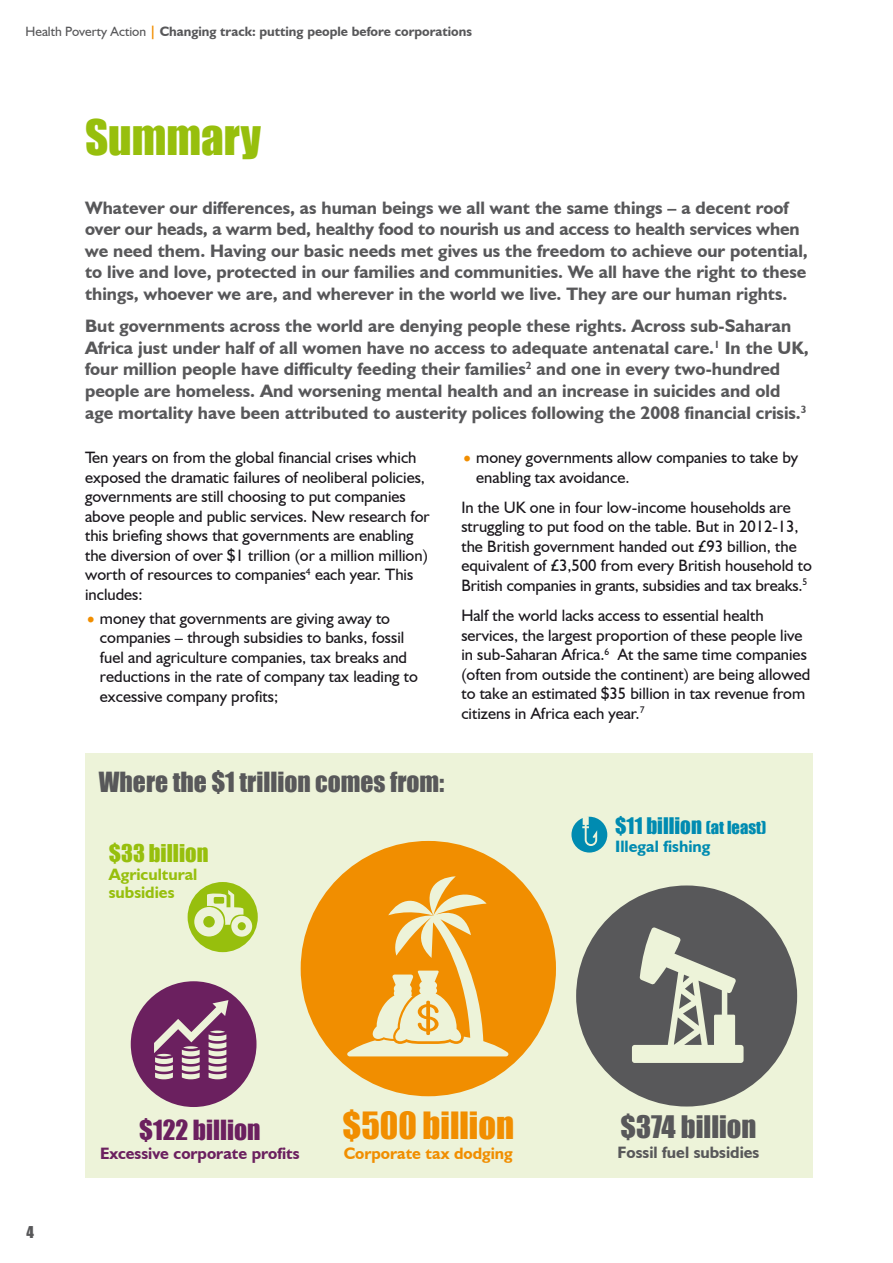
<style>
.page{position:relative;width:893px;height:1263px;background:#fff}
.page>*{position:absolute;margin:0;border:0;box-sizing:border-box;transform-origin:0 0}
.t1{font:45px "Impact";color:#97bf0d}
.t2{font:34.5px "Impact";color:#f18e00}
.t3{font:28.5px "Impact";color:#58585a}
.t4{font:25.5px "Impact";color:#58585a}
.t5{font:25.5px "Impact";color:#6b205f}
.t6{font:22.5px "Impact";color:#97bf0d}
.t7{font:21px "Impact";color:#008bb1}
.t8{font:700 18px/21.6px "Humanist 521 BT";color:#58585a}
.t9{font:16.5px/19.5px "Humanist 521 BT";color:#1a171c}
.t10{font:700 16.5px "Humanist 521 BT";color:#6b205f}
.t11{font:700 16.5px/18px "Humanist 521 BT";color:#97bf0d}
.t12{font:700 16.5px "Humanist 521 BT";color:#f18e00}
.t13{font:700 16.5px "Humanist 521 BT";color:#58585a}
.t14{font:700 16.5px "Humanist 521 BT";color:#008bb1}
.t15{font:15px "Impact";color:#58585a}
.t16{font:700 13.5px "Humanist 521 BT";color:#58585a}
.s1{font-weight:400}
.s2{color:#f18e00}
.s3{font-weight:700;font-size:19.5px;color:#f18e00}
.s4{font-size:16.5px}
</style>
<div class="page">
<div style="left:85px;top:753px;width:727px;height:425px;background:#edf3d9"></div>
<div style="left:576px;top:885px;width:221px;height:221px;background:#58585a;border-radius:50%"></div>
<svg style="left:632px;top:927px;width:112px;height:136px"></svg>
<div style="left:301px;top:841px;width:255px;height:255px;background:#f18e00;border-radius:50%"></div>
<svg style="left:347px;top:876px;width:162px;height:180px"></svg>
<div style="left:188px;top:882px;width:70px;height:70px;background:#97bf0d;border-radius:50%"></div>
<svg style="left:194px;top:890px;width:58px;height:47px"></svg>
<div style="left:571px;top:817px;width:36px;height:35px;background:#008bb1;border-radius:50%"></div>
<svg style="left:582px;top:816px;width:15px;height:30px"></svg>
<div style="left:131px;top:981px;width:125px;height:126px;background:#6b205f;border-radius:50%"></div>
<svg style="left:154px;top:1000px;width:74px;height:79px"></svg>
<p class="t16" style="left:26px;top:23px;width:448px"><span class="s1">Health Poverty Action</span> <span class="s2">|</span> Changing track: putting people before corporations</p>
<h1 class="t1" style="left:85px;top:102px;width:177px">Summary</h1>
<p class="t8" style="left:85px;top:196px;width:724px">Whatever our differences, as human beings we all want the same things – a decent roof over our heads, a warm bed, healthy food to nourish us and access to health services when we need them. Having our basic needs met gives us the freedom to achieve our potential, to live and love, protected in our families and communities. We all have the right to these things, whoever we are, and wherever in the world we live. They are our human rights.</p>
<p class="t8" style="left:85px;top:315px;width:725px">But governments across the world are denying people these rights. Across sub-Saharan Africa just under half of all women have no access to adequate antenatal care.<sup>1</sup> In the UK, four million people have difficulty feeding their families<sup>2</sup> and one in every two-hundred people are homeless. And worsening mental health and an increase in suicides and old age mortality have been attributed to austerity polices following the 2008 financial crisis.<sup>3</sup></p>
<p class="t9" style="left:476px;top:448px;width:323px;text-indent:-15px"><span class="s3">•</span> money governments allow companies to take by enabling tax avoidance.</p>
<p class="t9" style="left:461px;top:497px;width:352px">In the UK one in four low-income households are struggling to put food on the table. But in 2012-13, the British government handed out £93 billion, the equivalent of £3,500 from every British household to British companies in grants, subsidies and tax breaks.<sup>5</sup></p>
<p class="t9" style="left:461px;top:605px;width:350px">Half the world lacks access to essential health services, the largest proportion of these people live in sub-Saharan Africa.<sup>6</sup> At the same time companies (often from outside the continent) are being allowed to take an estimated $35 billion in tax revenue from citizens in Africa each year.<sup>7</sup></p>
<p class="t9" style="left:85px;top:448px;width:346px">Ten years on from the global financial crises which exposed the dramatic failures of neoliberal policies, governments are still choosing to put companies above people and public services. New research for this briefing shows that governments are enabling the diversion of over $1 trillion (or a million million) worth of resources to companies<sup>4</sup> each year. This includes:</p>
<p class="t9" style="left:100px;top:608px;width:319px;text-indent:-15px"><span class="s3">•</span> money that governments are giving away to companies – through subsidies to banks, fossil fuel and agriculture companies, tax breaks and reductions in the rate of company tax leading to excessive company profits;</p>
<h3 class="t4" style="left:99px;top:762px;width:347px">Where the $1 trillion comes from:</h3>
<h3 class="t6" style="left:109px;top:836px;width:101px">$33 billion</h3>
<p class="t11" style="left:109px;top:865px;width:90px">Agricultural subsidies</p>
<p class="t15" style="left:27px;top:1220px;width:9px">4</p>
<h3 class="t5" style="left:139px;top:1110px;width:123px">$122 billion</h3>
<p class="t10" style="left:100px;top:1143px;width:201px">Excessive corporate profits</p>
<h2 class="t2" style="left:343px;top:1099px;width:173px">$500 billion</h2>
<p class="t12" style="left:344px;top:1143px;width:171px">Corporate tax dodging</p>
<p class="t7" style="left:615px;top:810px;width:153px">$11 billion <span class="s4">(at least)</span></p>
<p class="t14" style="left:615px;top:836px;width:97px">Illegal fishing</p>
<h3 class="t3" style="left:621px;top:1105px;width:137px">$374 billion</h3>
<p class="t13" style="left:618px;top:1142px;width:143px">Fossil fuel subsidies</p>
</div>
